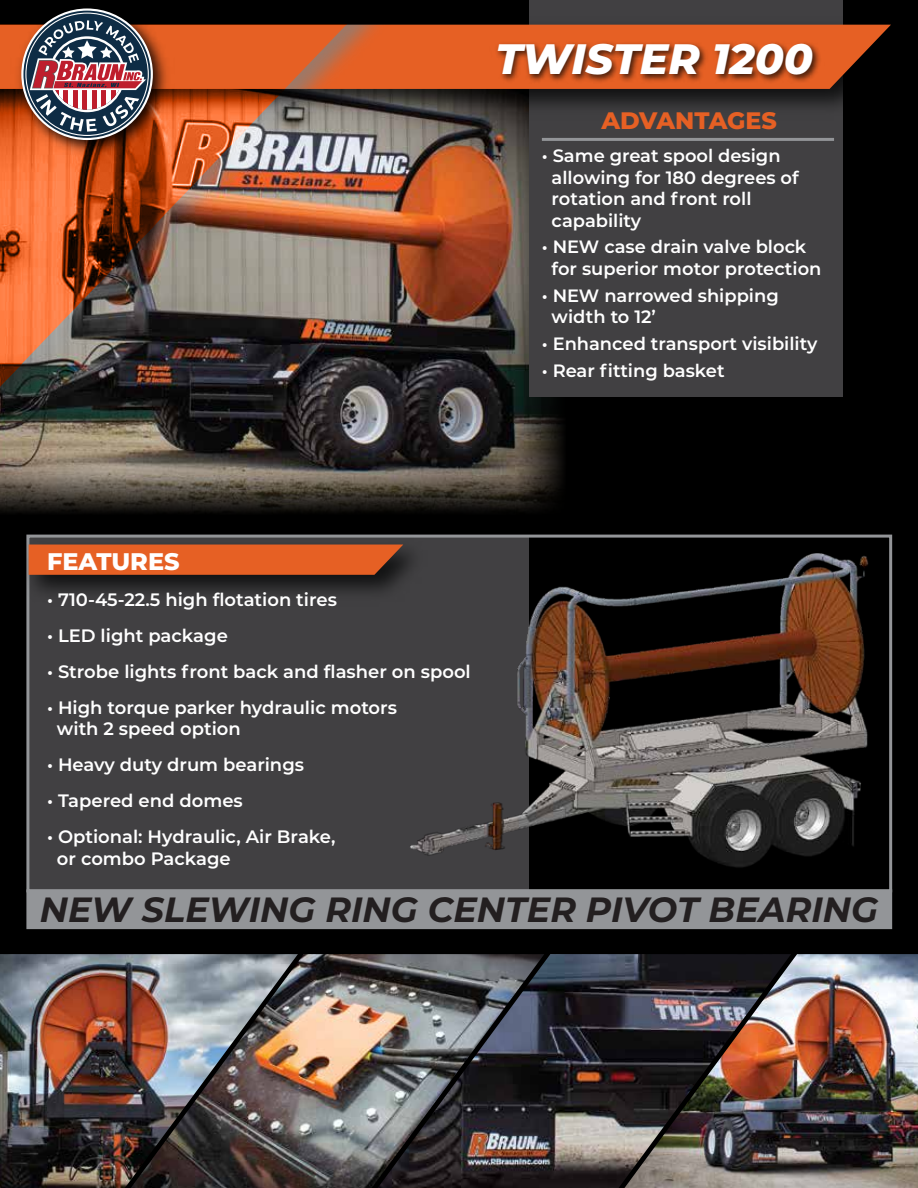
<style>
.page{position:relative;width:918px;height:1188px;background:#000}
.page>*{position:absolute;margin:0;border:0;box-sizing:border-box;transform-origin:0 0}
.t1{font:italic 800 42.45px "Montserrat";color:#fff}
.t2{font:italic 700 34.95px "Montserrat";color:#231f20}
.t3{font:800 24px "Montserrat";color:#fff}
.t4{font:800 23.85px "Montserrat";color:#e66024}
.t5{font:600 18px/21.6px "Montserrat";color:#fff}
.t6{font:600 17.85px/21.5px "Montserrat";color:#fff}
</style>
<div class="page">
<img style="left:298px;top:954px;width:80px;height:234px">
<img style="left:0;top:122px;width:516px;height:343px">
<svg style="left:0;top:465px;width:516px;height:47px;background:#514b41"></svg>
<svg style="left:516px;top:122px;width:47px;height:389px"></svg>
<img style="left:378px;top:954px;width:246px;height:234px">
<img style="left:624px;top:954px;width:294px;height:234px">
<div style="left:529px;top:0;width:313px;height:397px;background:#414042"></div>
<img style="left:0;top:954px;width:298px;height:234px">
<img style="left:416px;top:12px;width:475px;height:110px">
<svg style="left:416px;top:25px;width:475px;height:64px;fill:#e66024"></svg>
<img style="left:0;top:24px;width:416px;height:425px">
<img style="left:0;top:24px;width:383px;height:392px">
<img style="left:490px;top:32px;width:334px;height:65px">
<img style="left:10px;top:24px;width:165px;height:138px">
<svg style="left:21px;top:8px;width:132px;height:132px"></svg>
<svg style="left:26px;top:14px;width:122px;height:121px;background:#76626c"></svg>
<hr style="left:542px;top:138px;width:292px;height:3px;background:#939598">
<div style="left:27px;top:536px;width:502px;height:355px;background:#414042"></div>
<img style="left:26px;top:534px;width:410px;height:74px">
<div style="left:29px;top:545px;width:369px;height:30px;background:#e66024"></div>
<div style="left:26px;top:889px;width:866px;height:40px;background:#939598;border:3px solid #939598"></div>
<img style="left:398px;top:541px;width:493px;height:335px">
<h1 class="t1" style="left:496px;top:28px;width:319px">TWISTER 1200</h1>
<h3 class="t4" style="left:601px;top:104px;width:177px">ADVANTAGES</h3>
<p class="t6" style="left:552px;top:144px;width:249px;text-indent:-10px">• Same great spool design allowing for 180 degrees of rotation and front roll capability</p>
<p class="t6" style="left:552px;top:235px;width:271px;text-indent:-10px">• NEW case drain valve block for superior motor protection</p>
<p class="t6" style="left:552px;top:284px;width:229px;text-indent:-10px">• NEW narrowed shipping width to 12’</p>
<p class="t6" style="left:542px;top:332px;width:277px">• Enhanced transport visibility</p>
<p class="t6" style="left:542px;top:359px;width:184px">• Rear fitting basket</p>
<h3 class="t3" style="left:47px;top:544px;width:134px">FEATURES</h3>
<p class="t5" style="left:47px;top:588px;width:291px">• 710-45-22.5 high flotation tires</p>
<p class="t5" style="left:47px;top:624px;width:182px">• LED light package</p>
<p class="t5" style="left:47px;top:660px;width:425px">• Strobe lights front back and flasher on spool</p>
<p class="t5" style="left:57px;top:696px;width:342px;text-indent:-10px">• High torque parker hydraulic motors with 2 speed option</p>
<p class="t5" style="left:47px;top:753px;width:259px">• Heavy duty drum bearings</p>
<p class="t5" style="left:47px;top:789px;width:197px">• Tapered end domes</p>
<p class="t5" style="left:57px;top:825px;width:280px;text-indent:-10px">• Optional: Hydraulic, Air Brake, or combo Package</p>
<h2 class="t2" style="left:40px;top:884px;width:840px">NEW SLEWING RING CENTER PIVOT BEARING</h2>
</div>
